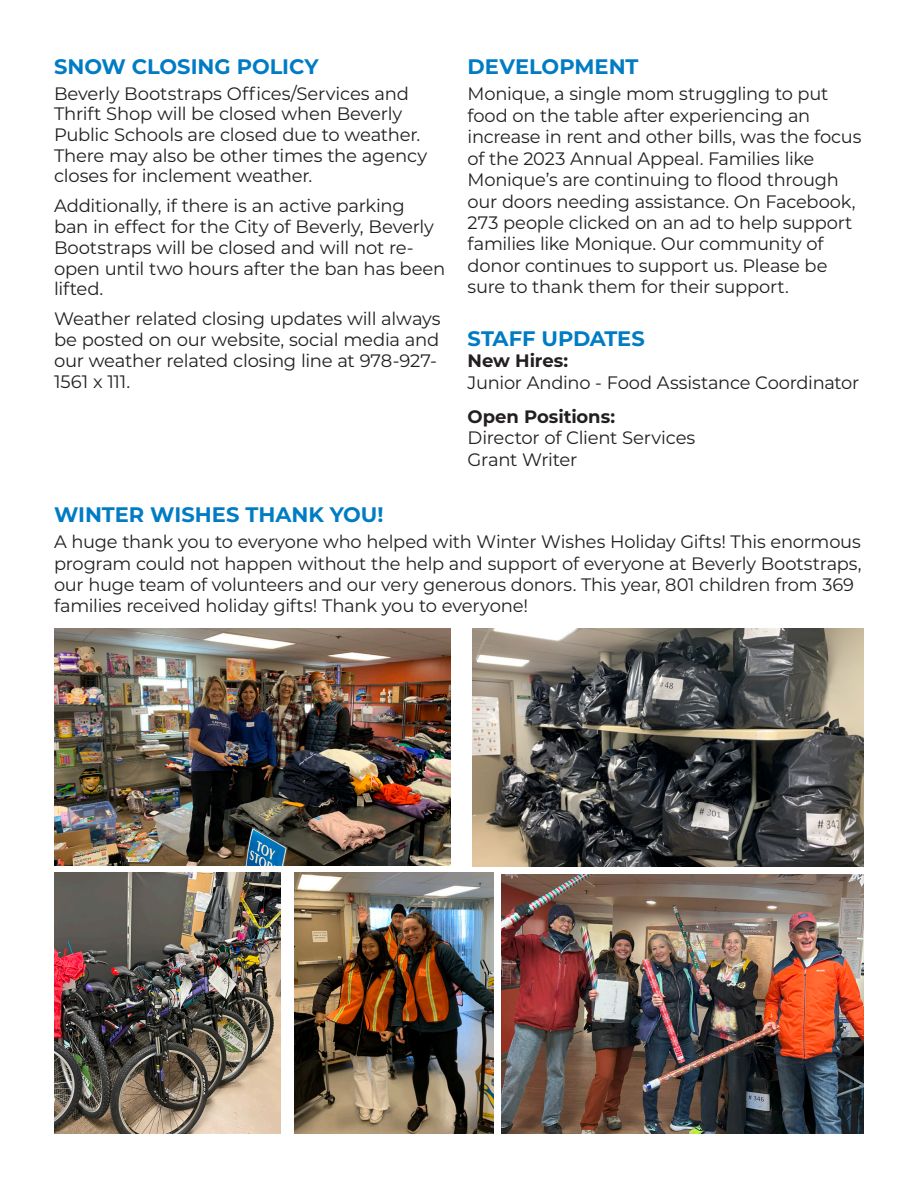
<style>
.page{position:relative;width:918px;height:1188px;background:#fff}
.page>*{position:absolute;margin:0;border:0;box-sizing:border-box;transform-origin:0 0}
.t1{font:700 21px "Montserrat";color:#007cc4}
.Copy{font:18px/21.5px "Montserrat";letter-spacing:-.015em;color:#231f20}
.t2{font:700 18px "Montserrat";letter-spacing:-.005em;color:#231f20}
</style>
<div class="page">
<img style="left:54px;top:629px;width:396px;height:236px">
<img style="left:472px;top:629px;width:392px;height:237px">
<img style="left:54px;top:873px;width:227px;height:261px">
<img style="left:501px;top:875px;width:363px;height:259px">
<img style="left:295px;top:873px;width:199px;height:261px">
<p class="t1" style="left:54px;top:52px;width:266px">SNOW CLOSING POLICY</p>
<p class="Copy" style="left:54px;top:82px;width:375px;line-height:20.7px">Beverly Bootstraps Offices/Services and Thrift Shop will be closed when Beverly Public Schools are closed due to weather.<br>There may also be other times the agency closes for inclement weather.</p>
<p class="Copy" style="left:54px;top:195px;width:393px;line-height:20.7px">Additionally, if there is an active parking<br>ban in effect for the City of Beverly, Beverly Bootstraps will be closed and will not re&shy;open until two hours after the ban has been lifted.</p>
<p class="Copy" style="left:54px;top:308px;width:388px;line-height:21px">Weather related closing updates will always be posted on our website, social media and our weather related closing line at 978-927- 1561 x 111.</p>
<p class="t1" style="left:468px;top:52px;width:172px">DEVELOPMENT</p>
<p class="Copy" style="left:468px;top:83px;width:395px">Monique, a single mom struggling to put food on the table after experiencing an increase in rent and other bills, was the focus of the 2023 Annual Appeal. Families like Monique’s are continuing to flood through our doors needing assistance. On Facebook, 273 people clicked on an ad to help support families like Monique. Our community of donor continues to support us. Please be sure to thank them for their support.</p>
<p class="t1" style="left:468px;top:323px;width:179px">STAFF UPDATES</p>
<p class="t2" style="left:468px;top:348px;width:102px">New Hires:</p>
<p class="Copy" style="left:468px;top:371px;width:393px">Junior Andino - Food Assistance Coordinator</p>
<p class="t2" style="left:468px;top:403px;width:149px">Open Positions:</p>
<p class="Copy" style="left:468px;top:426px;width:229px">Director of Client Services</p>
<p class="Copy" style="left:468px;top:448px;width:111px">Grant Writer</p>
<p class="t1" style="left:54px;top:500px;width:331px">WINTER WISHES THANK YOU!</p>
<p class="Copy" style="left:54px;top:530px;width:809px">A huge thank you to everyone who helped with Winter Wishes Holiday Gifts! This enormous program could not happen without the help and support of everyone at Beverly Bootstraps, our huge team of volunteers and our very generous donors. This year, 801 children from 369 families received holiday gifts! Thank you to everyone!</p>
</div>
